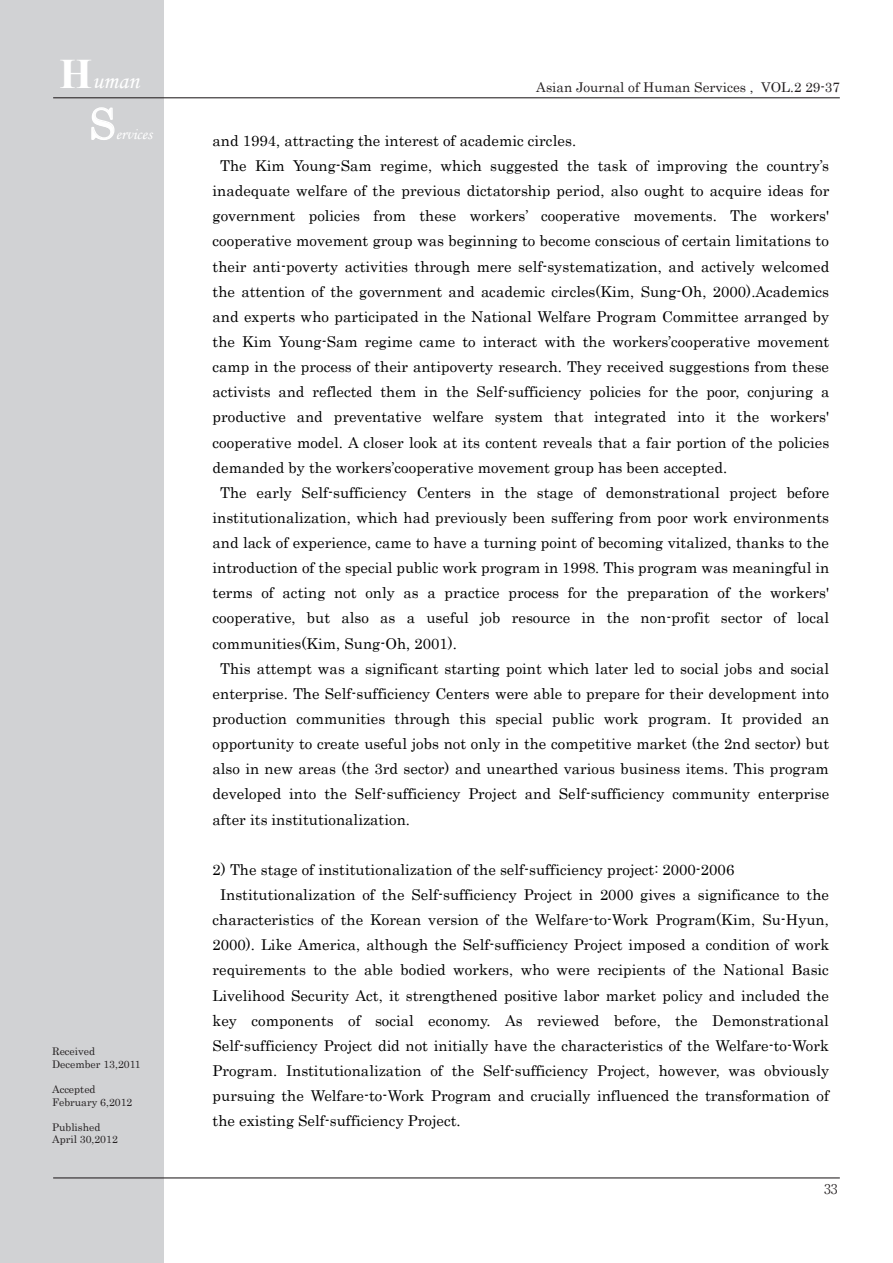
<style>
.page{position:relative;width:893px;height:1263px;background:#fff}
.page>*{position:absolute;margin:0;border:0;box-sizing:border-box;transform-origin:0 0}
.t1{font:42px "Century";color:#fff}
.t2{font:24px "Monotype Corsiva";color:#fff}
.t3{font:15.75px "Monotype Corsiva";color:#fff}
.t4{font:15px "Century";letter-spacing:.005em;color:#000}
.t5{font:13.5px "Century";color:#231f20}
.t6{font:300 13.5px "Ryumin Pr 5";color:#231f20}
.t7{font:10.5px/12.6px "Century";color:#231f20}
.s1{font-family:"Times New Roman";font-weight:700;font-size:42px}
</style>
<div class="page">
<div style="left:0;top:0;width:163px;height:1263px;background:#d1d2d4"></div>
<hr style="left:53px;top:1177px;width:787px;height:1px;background:#231f20">
<hr style="left:53px;top:97px;width:787px;height:1px;background:#231f20">
<svg style="left:91px;top:107px;width:24px;height:33px"></svg>
<h2 class="t2" style="left:60px;top:66px;width:81px"><span class="s1">H</span>uman</h2>
<h1 class="t1" style="left:89px;top:88px;width:28px">S</h1>
<p class="t3" style="left:116px;top:124px;width:38px">ervices</p>
<p class="t7" style="left:52px;top:1044px;width:90px">Received<br>December 13,2011</p>
<p class="t7" style="left:52px;top:1082px;width:82px">Accepted<br>February 6,2012</p>
<p class="t7" style="left:52px;top:1120px;width:67px">Published<br>April 30,2012</p>
<p class="t5" style="left:536px;top:76px;width:305px">Asian Journal of Human Services , VOL.2 29-37</p>
<p class="t4" style="left:213px;top:128px;width:365px">and 1994, attracting the interest of academic circles.</p>
<p class="t4" style="left:220px;top:153px;width:611px">The Kim Young-Sam regime, which suggested the task of improving the country’s</p>
<p class="t4" style="left:213px;top:178px;width:618px">inadequate welfare of the previous dictatorship period, also ought to acquire ideas for</p>
<p class="t4" style="left:213px;top:203px;width:618px">government policies from these workers’ cooperative movements. The workers'</p>
<p class="t4" style="left:213px;top:228px;width:618px">cooperative movement group was beginning to become conscious of certain limitations to</p>
<p class="t4" style="left:213px;top:254px;width:618px">their anti-poverty activities through mere self-systematization, and actively welcomed</p>
<p class="t4" style="left:213px;top:279px;width:618px">the attention of the government and academic circles(Kim, Sung-Oh, 2000).Academics</p>
<p class="t4" style="left:213px;top:304px;width:618px">and experts who participated in the National Welfare Program Committee arranged by</p>
<p class="t4" style="left:213px;top:329px;width:618px">the Kim Young-Sam regime came to interact with the workers’cooperative movement</p>
<p class="t4" style="left:213px;top:354px;width:618px">camp in the process of their antipoverty research. They received suggestions from these</p>
<p class="t4" style="left:213px;top:379px;width:618px">activists and reflected them in the Self-sufficiency policies for the poor, conjuring a</p>
<p class="t4" style="left:213px;top:404px;width:618px">productive and preventative welfare system that integrated into it the workers'</p>
<p class="t4" style="left:213px;top:430px;width:618px">cooperative model. A closer look at its content reveals that a fair portion of the policies</p>
<p class="t4" style="left:213px;top:455px;width:516px">demanded by the workers’cooperative movement group has been accepted.</p>
<p class="t4" style="left:220px;top:480px;width:611px">The early Self-sufficiency Centers in the stage of demonstrational project before</p>
<p class="t4" style="left:213px;top:505px;width:618px">institutionalization, which had previously been suffering from poor work environments</p>
<p class="t4" style="left:213px;top:530px;width:618px">and lack of experience, came to have a turning point of becoming vitalized, thanks to the</p>
<p class="t4" style="left:213px;top:555px;width:618px">introduction of the special public work program in 1998. This program was meaningful in</p>
<p class="t4" style="left:213px;top:580px;width:618px">terms of acting not only as a practice process for the preparation of the workers'</p>
<p class="t4" style="left:213px;top:605px;width:618px">cooperative, but also as a useful job resource in the non-profit sector of local</p>
<p class="t4" style="left:213px;top:630px;width:246px">communities(Kim, Sung-Oh, 2001).</p>
<p class="t4" style="left:220px;top:656px;width:610px">This attempt was a significant starting point which later led to social jobs and social</p>
<p class="t4" style="left:213px;top:681px;width:618px">enterprise. The Self-sufficiency Centers were able to prepare for their development into</p>
<p class="t4" style="left:213px;top:706px;width:618px">production communities through this special public work program. It provided an</p>
<p class="t4" style="left:213px;top:731px;width:618px">opportunity to create useful jobs not only in the competitive market (the 2nd sector) but</p>
<p class="t4" style="left:213px;top:756px;width:618px">also in new areas (the 3rd sector) and unearthed various business items. This program</p>
<p class="t4" style="left:213px;top:781px;width:618px">developed into the Self-sufficiency Project and Self-sufficiency community enterprise</p>
<p class="t4" style="left:213px;top:806px;width:199px">after its institutionalization.</p>
<p class="t4" style="left:213px;top:857px;width:523px">2) The stage of institutionalization of the self-sufficiency project: 2000-2006</p>
<p class="t4" style="left:220px;top:882px;width:610px">Institutionalization of the Self-sufficiency Project in 2000 gives a significance to the</p>
<p class="t4" style="left:213px;top:907px;width:618px">characteristics of the Korean version of the Welfare-to-Work Program(Kim, Su-Hyun,</p>
<p class="t4" style="left:213px;top:932px;width:618px">2000). Like America, although the Self-sufficiency Project imposed a condition of work</p>
<p class="t4" style="left:213px;top:957px;width:618px">requirements to the able bodied workers, who were recipients of the National Basic</p>
<p class="t4" style="left:213px;top:982px;width:618px">Livelihood Security Act, it strengthened positive labor market policy and included the</p>
<p class="t4" style="left:213px;top:1007px;width:618px">key components of social economy. As reviewed before, the Demonstrational</p>
<p class="t4" style="left:213px;top:1033px;width:618px">Self-sufficiency Project did not initially have the characteristics of the Welfare-to-Work</p>
<p class="t4" style="left:213px;top:1058px;width:618px">Program. Institutionalization of the Self-sufficiency Project, however, was obviously</p>
<p class="t4" style="left:213px;top:1083px;width:618px">pursuing the Welfare-to-Work Program and crucially influenced the transformation of</p>
<p class="t4" style="left:213px;top:1108px;width:250px">the existing Self-sufficiency Project.</p>
<p class="t6" style="left:824px;top:1178px;width:15px">33</p>
</div>
